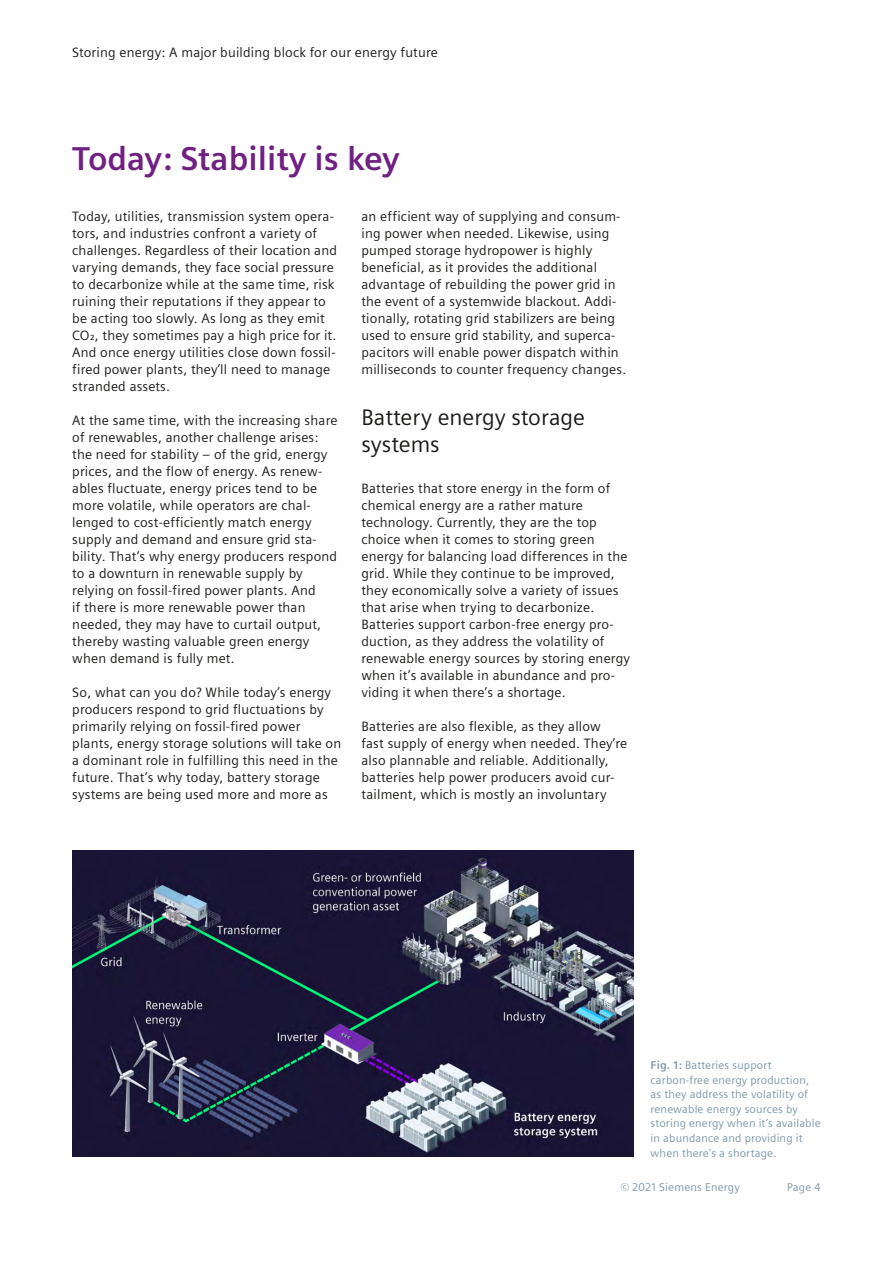
<style>
.page{position:relative;width:893px;height:1263px;background:#fff}
.page>*{position:absolute;margin:0;border:0;box-sizing:border-box;transform-origin:0 0}
._03__Subhead_22pt_12{font:700 33px "Siemens Sans";color:#6f2082}
._03__Subhead_15pt_12{font:22.5px/27px "Siemens Sans";color:#1a1a18}
._04__Copy_9pt_4mm{font:13.5px/17px "Siemens Sans";letter-spacing:.015em;color:#1a1a18}
._05__Caption_7_5pt_1{font:11.25px/14.5px "Siemens Sans";letter-spacing:.015em;color:#7c96a4}
.s1{font-weight:700}
</style>
<div class="page">
<img style="left:72px;top:850px;width:562px;height:307px">
<p class="_04__Copy_9pt_4mm" style="left:72px;top:44px;width:367px">Storing energy: A major building block for our energy future</p>
<p class="_03__Subhead_22pt_12" style="left:72px;top:140px;width:329px">Today: Stability is key</p>
<p class="_04__Copy_9pt_4mm" style="left:72px;top:208px;width:266px">Today, utilities, transmission system opera&shy;tors, and industries confront a variety of challenges. Regardless of their location and varying demands, they face social pressure to decarbonize while at the same time, risk ruining their reputations if they appear to be acting too slowly. As long as they emit CO₂, they sometimes pay a high price for it.<br>And once energy utilities close down fossil&shy;fired power plants, they’ll need to manage stranded assets.</p>
<p class="_04__Copy_9pt_4mm" style="left:72px;top:412px;width:267px">At the same time, with the increasing share of renewables, another challenge arises: the need for stability – of the grid, energy prices, and the flow of energy. As renew&shy;ables fluctuate, energy prices tend to be more volatile, while operators are chal&shy;lenged to cost-efficiently match energy supply and demand and ensure grid sta&shy;bility. That’s why energy producers respond to a downturn in renewable supply by relying on fossil-fired power plants. And<br>if there is more renewable power than needed, they may have to curtail output, thereby wasting valuable green energy when demand is fully met.</p>
<p class="_04__Copy_9pt_4mm" style="left:72px;top:684px;width:270px">So, what can you do? While today’s energy producers respond to grid fluctuations by primarily relying on fossil-fired power plants, energy storage solutions will take on a dominant role in fulfilling this need in the future. That’s why today, battery storage systems are being used more and more as</p>
<p class="_04__Copy_9pt_4mm" style="left:361px;top:208px;width:266px">an efficient way of supplying and consum&shy;ing power when needed. Likewise, using pumped storage hydropower is highly beneficial, as it provides the additional advantage of rebuilding the power grid in the event of a systemwide blackout. Addi&shy;tionally, rotating grid stabilizers are being used to ensure grid stability, and superca&shy;pacitors will enable power dispatch within milliseconds to counter frequency changes.</p>
<p class="_03__Subhead_15pt_12" style="left:361px;top:404px;width:225px">Battery energy storage systems</p>
<p class="_04__Copy_9pt_4mm" style="left:361px;top:480px;width:270px">Batteries that store energy in the form of chemical energy are a rather mature technology. Currently, they are the top choice when it comes to storing green energy for balancing load differences in the grid. While they continue to be improved, they economically solve a variety of issues that arise when trying to decarbonize.<br>Batteries support carbon-free energy pro&shy;duction, as they address the volatility of renewable energy sources by storing energy when it’s available in abundance and pro&shy;viding it when there’s a shortage.</p>
<p class="_04__Copy_9pt_4mm" style="left:361px;top:718px;width:267px">Batteries are also flexible, as they allow<br>fast supply of energy when needed. They’re also plannable and reliable. Additionally, batteries help power producers avoid cur&shy;tailment, which is mostly an involuntary</p>
<p class="_05__Caption_7_5pt_1" style="left:651px;top:1058px;width:172px"><span class="s1">Fig. 1:</span> Batteries support carbon-free energy production, as they address the volatility of renewable energy sources by storing energy when it’s available in abundance and providing it when there’s a shortage.</p>
<p class="_05__Caption_7_5pt_1" style="left:620px;top:1179px;width:121px">© 2021 Siemens Energy</p>
<p class="_05__Caption_7_5pt_1" style="left:787px;top:1179px;width:35px">Page 4</p>
</div>
